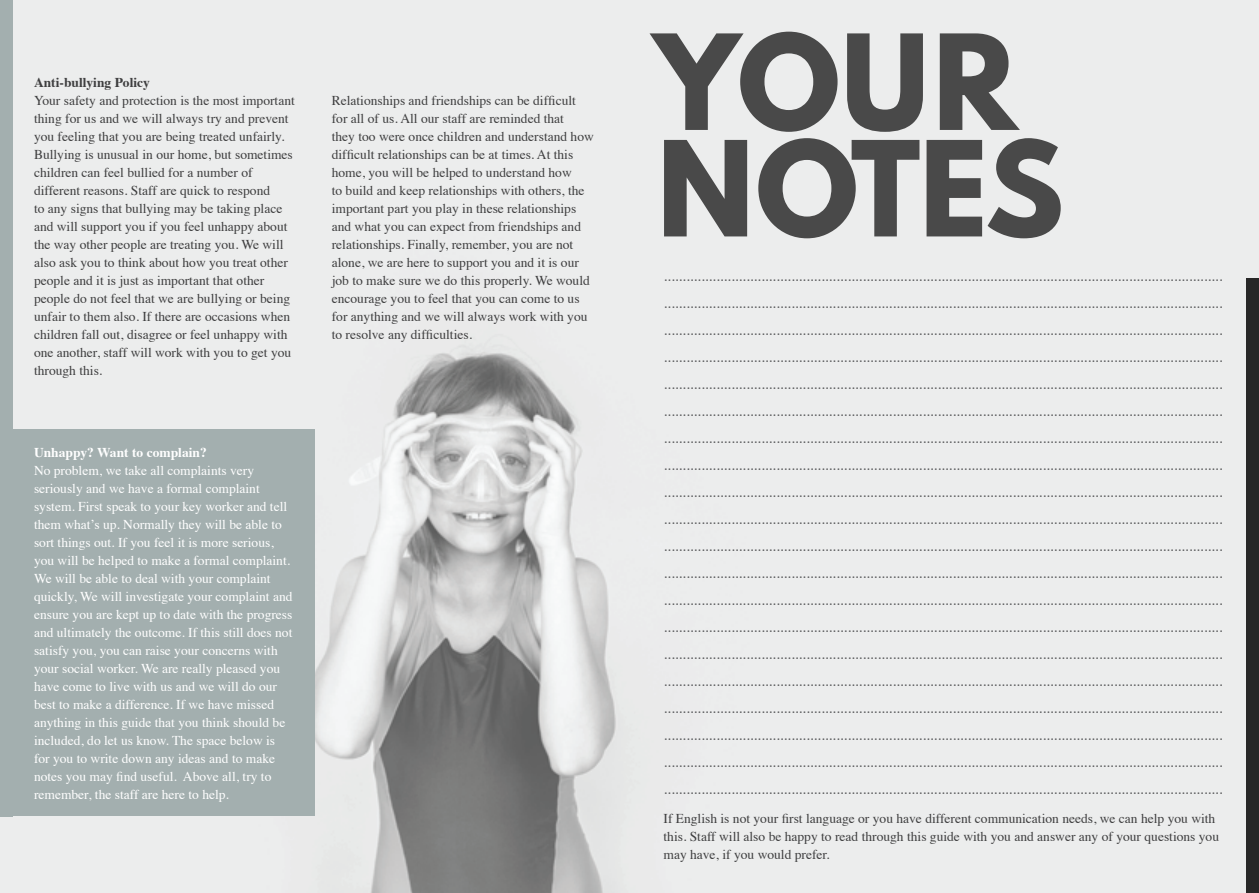
<style>
.page{position:relative;width:1259px;height:893px;background:#fff}
.page>*{position:absolute;margin:0;border:0;box-sizing:border-box;transform-origin:0 0}
.t1{font:100 117px/106.5px "Spartan";letter-spacing:-.05em;color:#494949}
.t2{font:15px/27px "Times";color:#57585a;text-align:justify}
.t3{font:13.5px/18px "Times";color:#3e3e3f}
.t4{font:13.5px/18px "Times";color:#fff}
.t5{font:700 13.5px "Times";color:#fff}
.t6{font:700 13.5px "Times";color:#3e3e3f}
</style>
<div class="page">
<img style="left:0;top:0;width:1259px;height:893px">
<div style="left:0;top:0;width:13px;height:816px;background:#a3afaf"></div>
<div style="left:1246px;top:279px;width:13px;height:614px;background:#272727"></div>
<div style="left:0;top:430px;width:315px;height:386px;background:#a3afaf"></div>
<p class="t6" style="left:34px;top:69px;width:117px">Anti-bullying Policy</p>
<p class="t3" style="left:34px;top:90px;width:262px">Your safety and protection is the most important thing for us and we will always try and prevent you feeling that you are being treated unfairly.<br>Bullying is unusual in our home, but sometimes children can feel bullied for a number of different reasons. Staff are quick to respond<br>to any signs that bullying may be taking place and will support you if you feel unhappy about the way other people are treating you. We will also ask you to think about how you treat other people and it is just as important that other people do not feel that we are bullying or being unfair to them also. If there are occasions when children fall out, disagree or feel unhappy with one another, staff will work with you to get you through this.</p>
<p class="t3" style="left:332px;top:91px;width:264px">Relationships and friendships can be difficult for all of us. All our staff are reminded that<br>they too were once children and understand how difficult relationships can be at times. At this home, you will be helped to understand how<br>to build and keep relationships with others, the important part you play in these relationships and what you can expect from friendships and relationships. Finally, remember, you are not alone, we are here to support you and it is our job to make sure we do this properly. We would encourage you to feel that you can come to us for anything and we will always work with you to resolve any difficulties.</p>
<p class="t5" style="left:34px;top:439px;width:174px">Unhappy? Want to complain?</p>
<p class="t4" style="left:34px;top:460px;width:260px">No problem, we take all complaints very seriously and we have a formal complaint system. First speak to your key worker and tell them what’s up. Normally they will be able to sort things out. If you feel it is more serious, you will be helped to make a formal complaint.<br>We will be able to deal with your complaint quickly, We will investigate your complaint and ensure you are kept up to date with the progress and ultimately the outcome. If this still does not satisfy you, you can raise your concerns with your social worker. We are really pleased you have come to live with us and we will do our best to make a difference. If we have missed anything in this guide that you think should be included, do let us know. The space below is for you to write down any ideas and to make notes you may find useful. Above all, try to remember, the staff are here to help.</p>
<h1 class="t1" style="left:652px;top:27px;width:415px">YOUR<br>NOTES</h1>
<p class="t2" style="left:663px;top:261px;width:560px">..................................................................................................................................................... ..................................................................................................................................................... ..................................................................................................................................................... ..................................................................................................................................................... ..................................................................................................................................................... ..................................................................................................................................................... ..................................................................................................................................................... ..................................................................................................................................................... ..................................................................................................................................................... ..................................................................................................................................................... ..................................................................................................................................................... ..................................................................................................................................................... ..................................................................................................................................................... ..................................................................................................................................................... ..................................................................................................................................................... ..................................................................................................................................................... ..................................................................................................................................................... ..................................................................................................................................................... ..................................................................................................................................................... .....................................................................................................................................................</p>
<p class="t3" style="left:663px;top:808px;width:557px">If English is not your first language or you have different communication needs, we can help you with this. Staff will also be happy to read through this guide with you and answer any of your questions you may have, if you would prefer.</p>
</div>
